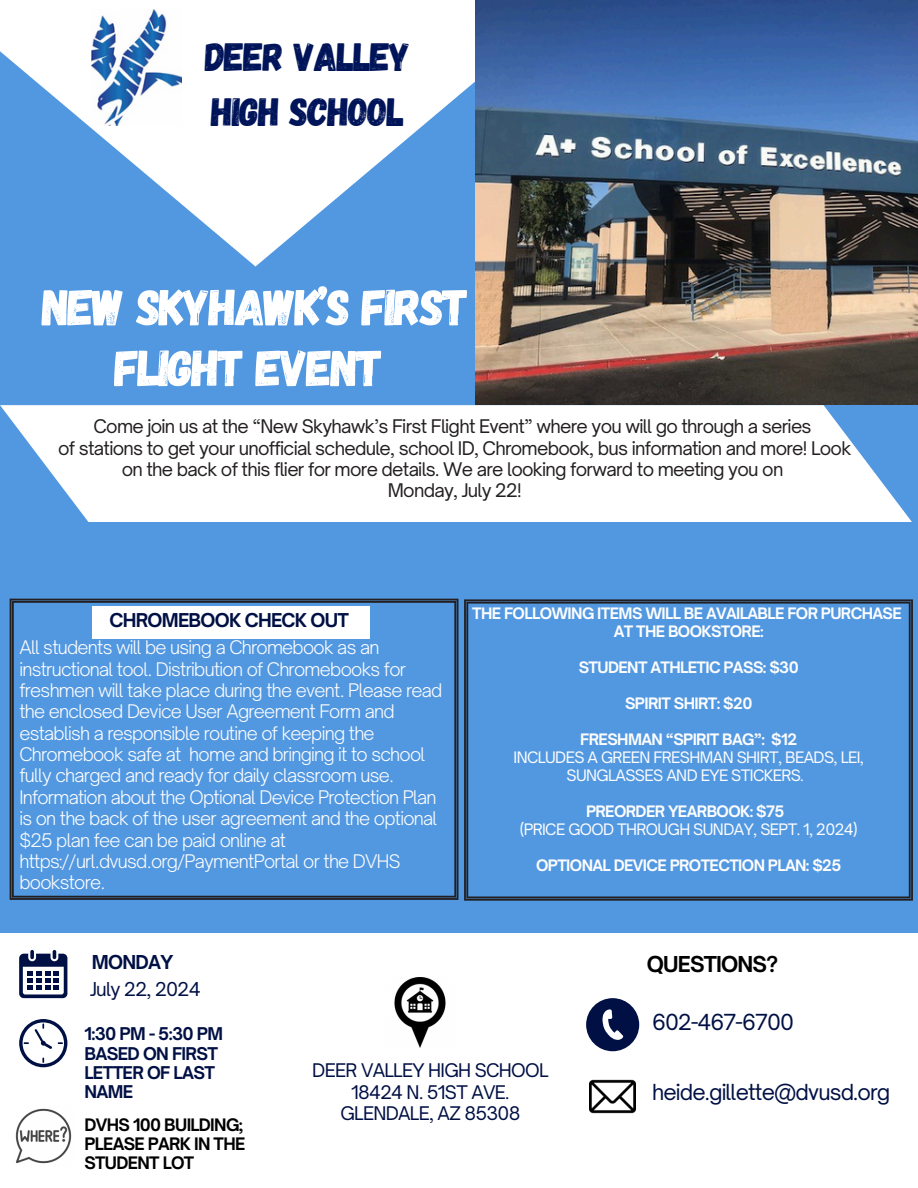
<style>
.page{position:relative;width:918px;height:1188px;background:#5298e1}
.page>*{position:absolute;margin:0;border:0;box-sizing:border-box;transform-origin:0 0}
.t1{font:51px/60.8px "Gagalin";letter-spacing:-.04em;color:#fff;text-align:center}
.t2{font:39.45px/55.1px "Gagalin";letter-spacing:-.03em;color:#001459}
.t3{font:21.15px "Open Sauce One";letter-spacing:-.04em;color:#011044}
.t4{font:700 21px "Open Sauce One";letter-spacing:-.04em;color:#000}
.t5{font:700 18.3px "Open Sauce One";letter-spacing:-.04em;color:#011044}
.t6{font:18.3px "Open Sauce One";letter-spacing:-.04em;color:#011044}
.t7{font:300 18px/21.3px "Open Sauce One";letter-spacing:-.04em;color:#fdfdfe}
.t8{font:18px/21.3px "Open Sauce One";letter-spacing:-.04em;color:#231f20;text-align:center}
.t9{font:18px/21.3px "Open Sauce One";letter-spacing:-.04em;color:#011044;text-align:center}
.t10{font:700 16.8px/19.2px "Open Sauce One";letter-spacing:-.04em;color:#011044}
.t11{font:700 16.5px/19.2px "Open Sauce One";letter-spacing:-.04em;color:#000;text-align:justify}
.t12{font:700 15.15px/18px "Open Sauce One";letter-spacing:-.04em;color:#fdfdfe;text-align:center}
.t13{font:15.15px/18px "Open Sauce One";letter-spacing:-.04em;color:#fdfdfe;text-align:center}
</style>
<div class="page">
<svg style="left:0;top:0;width:475px;height:267px;fill:#fff"></svg>
<div style="left:0;top:933px;width:918px;height:255px;background:#fff"></div>
<svg style="left:0;top:405px;width:912px;height:117px;fill:#fff"></svg>
<svg style="left:19px;top:950px;width:48px;height:48px"></svg>
<svg style="left:19px;top:1019px;width:48px;height:48px"></svg>
<svg style="left:586px;top:998px;width:53px;height:53px"></svg>
<img style="left:92px;top:10px;width:90px;height:116px">
<img style="left:475px;top:0;width:443px;height:405px">
<img style="left:15px;top:1108px;width:57px;height:56px">
<img style="left:589px;top:1079px;width:47px;height:35px">
<img style="left:394px;top:978px;width:52px;height:69px">
<svg style="left:464px;top:599px;width:449px;height:302px"></svg>
<svg style="left:10px;top:599px;width:448px;height:301px"></svg>
<p class="t2" style="left:205px;top:27px;width:207px">DEER VALLEY<br>HIGH SCHOOL</p>
<p class="t1" style="left:42px;top:274px;width:429px">NEW SKYHAWK’S FIRST<br>FLIGHT EVENT</p>
<p class="t8" style="left:94px;top:416px;width:720px">Come join us at the “New Skyhawk’s First Flight Event” where you will go through a series</p>
<p class="t8" style="left:58px;top:437px;width:795px">of stations to get your unofficial schedule, school ID, Chromebook, bus information and more! Look on the back of this flier for more details. We are looking forward to meeting you on</p>
<h6 class="t8" style="left:388px;top:480px;width:135px">Monday, July 22!</h6>
<p class="t5" style="left:109px;top:609px;width:241px">CHROMEBOOK CHECK OUT</p>
<p class="t7" style="left:19px;top:637px;width:425px">All students will be using a Chromebook as an instructional tool. Distribution of Chromebooks for freshmen will take place during the event. Please read the enclosed Device User Agreement Form and establish a responsible routine of keeping the Chromebook safe at home and bringing it to school fully charged and ready for daily classroom use.<br>Information about the Optional Device Protection Plan is on the back of the user agreement and the optional $25 plan fee can be paid online at https://url.dvusd.org/PaymentPortal or the DVHS bookstore.</p>
<p class="t5" style="left:92px;top:950px;width:83px">MONDAY</p>
<h5 class="t6" style="left:90px;top:977px;width:112px">July 22, 2024</h5>
<p class="t12" style="left:472px;top:605px;width:431px">THE FOLLOWING ITEMS WILL BE AVAILABLE FOR PURCHASE<br>AT THE BOOKSTORE:</p>
<p class="t12" style="left:579px;top:659px;width:222px">STUDENT ATHLETIC PASS: $30</p>
<p class="t12" style="left:625px;top:695px;width:129px">SPIRIT SHIRT: $20</p>
<h5 class="t12" style="left:580px;top:731px;width:218px">FRESHMAN “SPIRIT BAG”: $12</h5>
<p class="t13" style="left:514px;top:749px;width:352px">INCLUDES A GREEN FRESHMAN SHIRT, BEADS, LEI,<br>SUNGLASSES AND EYE STICKERS.</p>
<p class="t12" style="left:586px;top:803px;width:200px">PREORDER YEARBOOK: $75</p>
<p class="t13" style="left:520px;top:821px;width:339px">(PRICE GOOD THROUGH SUNDAY, SEPT. 1, 2024)</p>
<h5 class="t12" style="left:536px;top:857px;width:307px">OPTIONAL DEVICE PROTECTION PLAN: $25</h5>
<p class="t4" style="left:647px;top:951px;width:133px">QUESTIONS?</p>
<p class="t10" style="left:84px;top:1024px;width:140px">1:30 PM - 5:30 PM<br>BASED ON FIRST<br>LETTER OF LAST<br>NAME</p>
<p class="t11" style="left:84px;top:1115px;width:162px">DVHS 100 BUILDING; PLEASE PARK IN THE STUDENT LOT</p>
<p class="t9" style="left:312px;top:1060px;width:238px">DEER VALLEY HIGH SCHOOL<br>18424 N. 51ST AVE.<br>GLENDALE, AZ 85308</p>
<p class="t3" style="left:652px;top:1009px;width:144px">602-467-6700</p>
<p class="t3" style="left:652px;top:1079px;width:240px">heide.gillette@dvusd.org</p>
</div>
